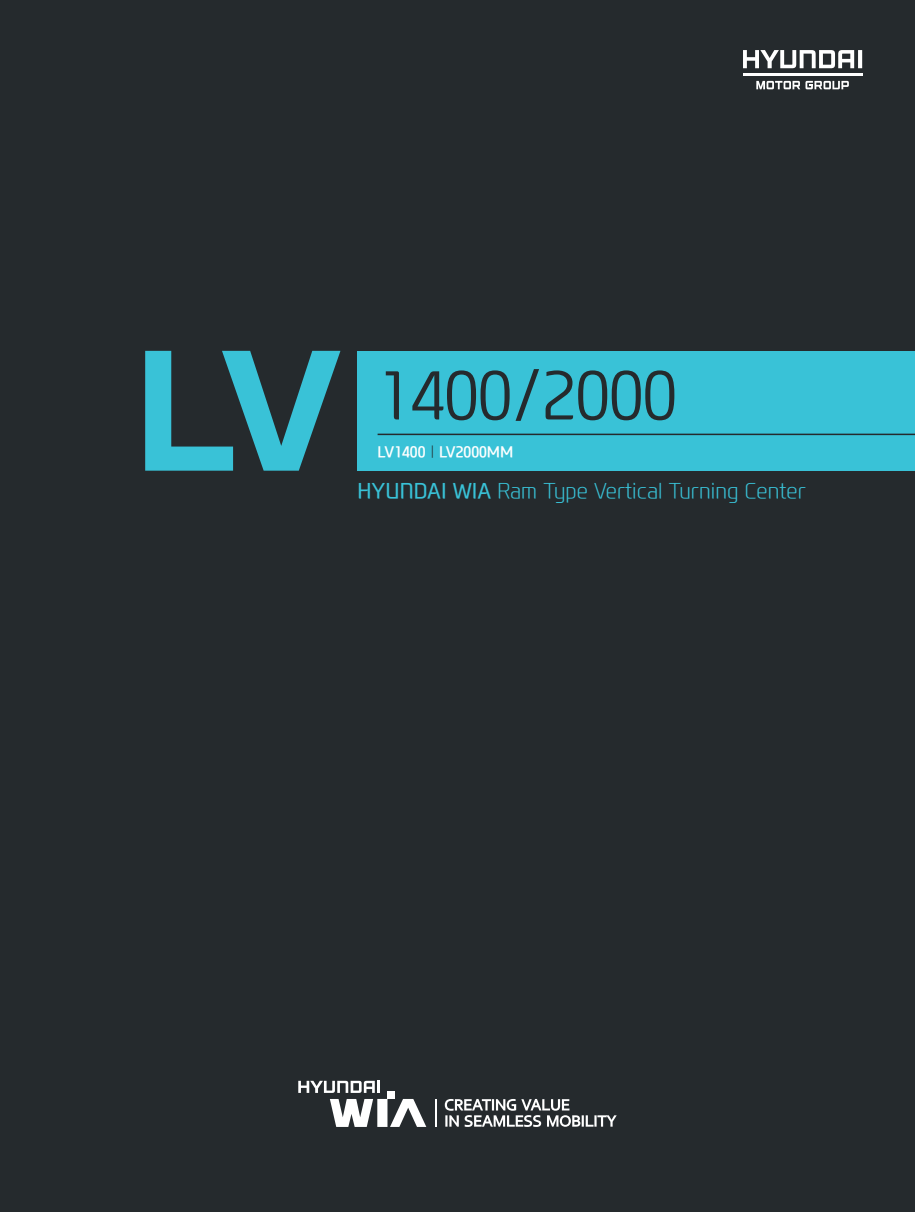
<style>
.page{position:relative;width:915px;height:1212px;background:#fff}
.page>*{position:absolute;margin:0;border:0;box-sizing:border-box;transform-origin:0 0}
.t1{font:300 64.5px "Modern H";color:#252a2d}
.t2{font:300 21px "Modern H Eco";color:#39c2d7}
.t3{font:700 15px "Modern H";color:#fff}
.s1{font-family:"Modern H Eco";font-weight:300;color:#252a2d}
.s2{font-family:"Modern H";font-weight:500}
</style>
<div class="page">
<div style="left:0;top:0;width:914px;height:1212px;background:#252a2d"></div>
<svg style="left:743px;top:50px;width:118px;height:18px"></svg>
<svg style="left:756px;top:81px;width:92px;height:8px"></svg>
<hr style="left:742px;top:73px;width:119px;height:3px;background:#fff">
<div style="left:357px;top:351px;width:557px;height:120px;background:#39c2d7"></div>
<hr style="left:377px;top:434px;width:537px;height:1px;background:#252a2d">
<svg style="left:145px;top:351px;width:195px;height:120px"></svg>
<svg style="left:330px;top:1099px;width:96px;height:28px"></svg>
<svg style="left:298px;top:1081px;width:82px;height:12px"></svg>
<div style="left:387px;top:1092px;width:7px;height:7px;background:#fff"></div>
<svg style="left:444px;top:1099px;width:172px;height:28px"></svg>
<svg style="left:435px;top:1099px;width:1px;height:28px"></svg>
<h1 class="t1" style="left:377px;top:351px;width:300px">1400/2000</h1>
<p class="t3" style="left:377px;top:441px;width:137px">LV1400 <span class="s1">|</span> LV2000MM</p>
<p class="t2" style="left:357px;top:477px;width:450px"><span class="s2">HYUNDAI WIA</span> Ram Type Vertical Turning Center</p>
</div>
